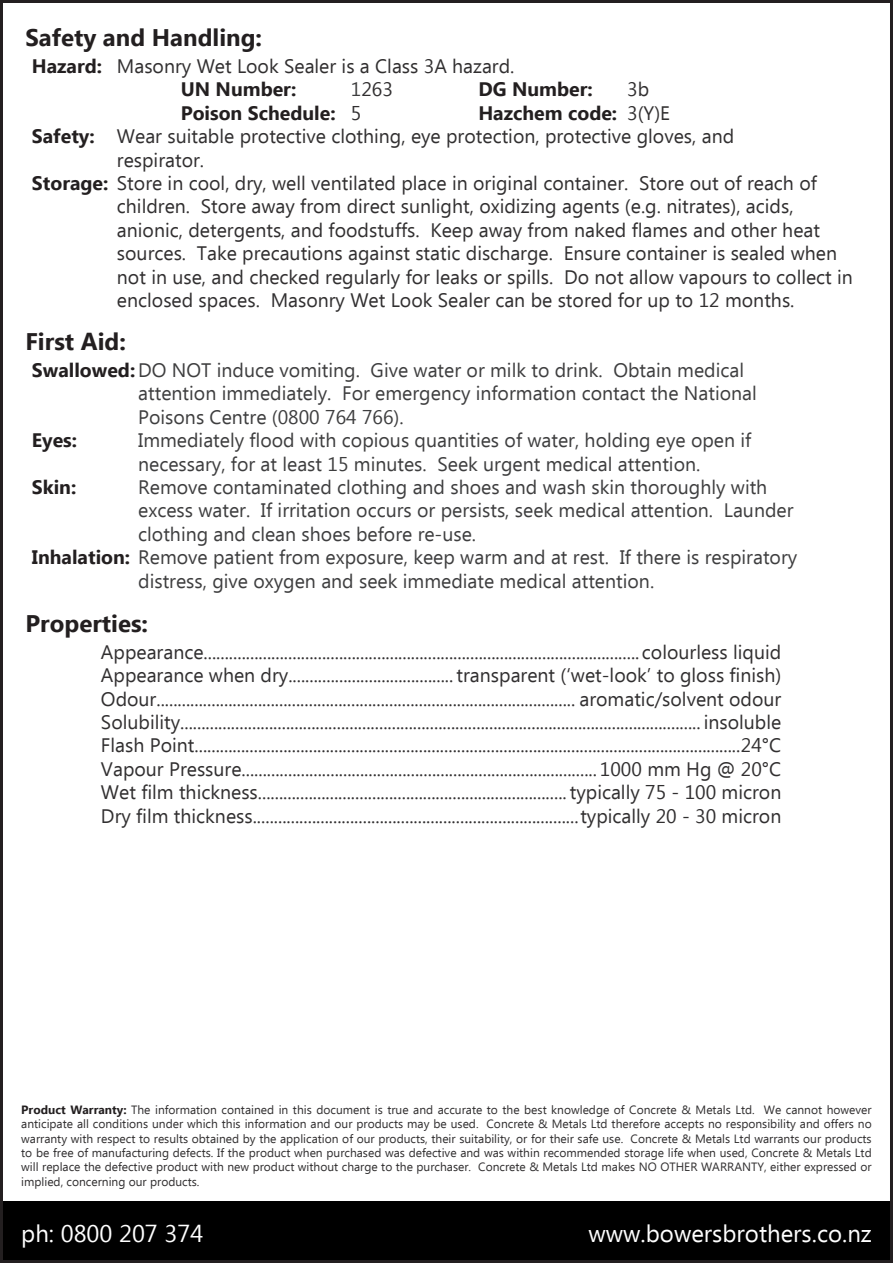
<style>
.page{position:relative;width:893px;height:1263px;background:#fff}
.page>*{position:absolute;margin:0;border:0;box-sizing:border-box;transform-origin:0 0}
.t1{font:700 24px "Ebrima";color:#231f20}
.t2{font:24px "Ebrima";color:#fff}
.t3{font:19.5px/23.4px "Ebrima";color:#312f30}
.t4{font:19.5px/23.4px "Ebrima";color:#3e3e3f}
.t5{font:700 19.5px "Ebrima";color:#231f20}
.t6{font:12px/14.4px "Ebrima";color:#312f30;text-align:justify}
.s1{font-weight:700;color:#231f20}
.s2{color:#3e3e3f}
.s3{font-weight:400;color:#312f30}
</style>
<div class="page">
<div style="left:0;top:1201px;width:893px;height:62px;background:#000"></div>
<p class="t1" style="left:26px;top:20px;width:238px">Safety and Handling:</p>
<p class="t3" style="left:32px;top:56px;width:484px"><span class="s1">Hazard:</span> Masonry Wet Look Sealer is a Class 3A hazard.</p>
<p class="t5" style="left:181px;top:75px;width:117px">UN Number:</p>
<p class="t3" style="left:351px;top:79px;width:44px"><span class="s2">1</span>263</p>
<p class="t5" style="left:478px;top:75px;width:116px">DG Number:</p>
<p class="t3" style="left:627px;top:79px;width:23px">3b</p>
<p class="t5" style="left:181px;top:98px;width:182px">Poison Schedule: <span class="s3">5</span></p>
<p class="t5" style="left:478px;top:98px;width:193px">Hazchem code: <span class="s3">3(Y)E</span></p>
<p class="t3" style="left:117px;top:126px;width:619px;text-indent:-85px"><span class="s1">Safety:</span> Wear suitable protective clothing, eye protection, protective gloves, and respirator.</p>
<p class="t3" style="left:117px;top:173px;width:738px;text-indent:-85px"><span class="s1">Storage:</span> Store in cool, dry, well ventilated place in original container. Store out of reach of children. Store away from direct sunlight, oxidizing agents (e.g. nitrates), acids, anionic, detergents, and foodstuffs. Keep away from naked flames and other heat sources. Take precautions against static discharge. Ensure container is sealed when not in use, and checked regularly for leaks or spills. Do not allow vapours to collect in enclosed spaces. Masonry Wet Look Sealer can be stored for up to 12 months.</p>
<p class="t1" style="left:26px;top:324px;width:102px">First Aid:</p>
<p class="t4" style="left:138px;top:360px;width:620px;text-indent:-106px"><span class="s1">Swallowed:</span> DO NOT induce vomiting. Give water or milk to drink. Obtain medical attention immediately. For emergency information contact the National<br>Poisons Centre (0800 764 766).</p>
<p class="t5" style="left:32px;top:426px;width:47px">Eyes:</p>
<p class="t4" style="left:138px;top:430px;width:615px">Immediately flood with copious quantities of water, holding eye open if necessary, for at least 15 minutes. Seek urgent medical attention.</p>
<p class="t5" style="left:32px;top:473px;width:46px">Skin:</p>
<p class="t4" style="left:138px;top:477px;width:657px">Remove contaminated clothing and shoes and wash skin thoroughly with excess water. If irritation occurs or persists, seek medical attention. Launder clothing and clean shoes before re-use.</p>
<p class="t4" style="left:138px;top:547px;width:661px;text-indent:-106px"><span class="s1">Inhalation:</span> Remove patient from exposure, keep warm and at rest. If there is respiratory distress, give oxygen and seek immediate medical attention.</p>
<p class="t1" style="left:26px;top:605px;width:124px">Properties:</p>
<p class="t3" style="left:101px;top:641px;width:682px">Appearance....................................................................................................... colourless liquid</p>
<p class="t3" style="left:101px;top:665px;width:682px">Appearance when dry....................................... transparent (‘wet-look’ to gloss finish)</p>
<p class="t3" style="left:101px;top:688px;width:682px">Odour................................................................................................... aromatic/solvent odour</p>
<p class="t3" style="left:101px;top:711px;width:682px">Solubility........................................................................................................................... insoluble</p>
<p class="t3" style="left:101px;top:735px;width:682px">Flash Point.................................................................................................................................24°C</p>
<p class="t3" style="left:101px;top:758px;width:682px">Vapour Pressure.................................................................................... 1000 mm Hg @ 20°C</p>
<p class="t3" style="left:101px;top:782px;width:682px">Wet film thickness.........................................................................typically 75 - 100 micron</p>
<p class="t3" style="left:101px;top:805px;width:682px">Dry film thickness.............................................................................typically 20 - 30 micron</p>
<p class="t6" style="left:21px;top:1103px;width:852px"><span class="s1">Product Warranty:</span> The information contained in this document is true and accurate to the best knowledge of Concrete &amp; Metals Ltd. We cannot however anticipate all conditions under which this information and our products may be used. Concrete &amp; Metals Ltd therefore accepts no responsibility and offers no warranty with respect to results obtained by the application of our products, their suitability, or for their safe use. Concrete &amp; Metals Ltd warrants our products to be free of manufacturing defects. If the product when purchased was defective and was within recommended storage life when used, Concrete &amp; Metals Ltd will replace the defective product with new product without charge to the purchaser. Concrete &amp; Metals Ltd makes NO OTHER WARRANTY, either expressed or implied, concerning our products.</p>
<p class="t2" style="left:21px;top:1216px;width:183px">ph: 0800 207 374</p>
<p class="t2" style="left:589px;top:1216px;width:285px">www.bowersbrothers.co.nz</p>
</div>
